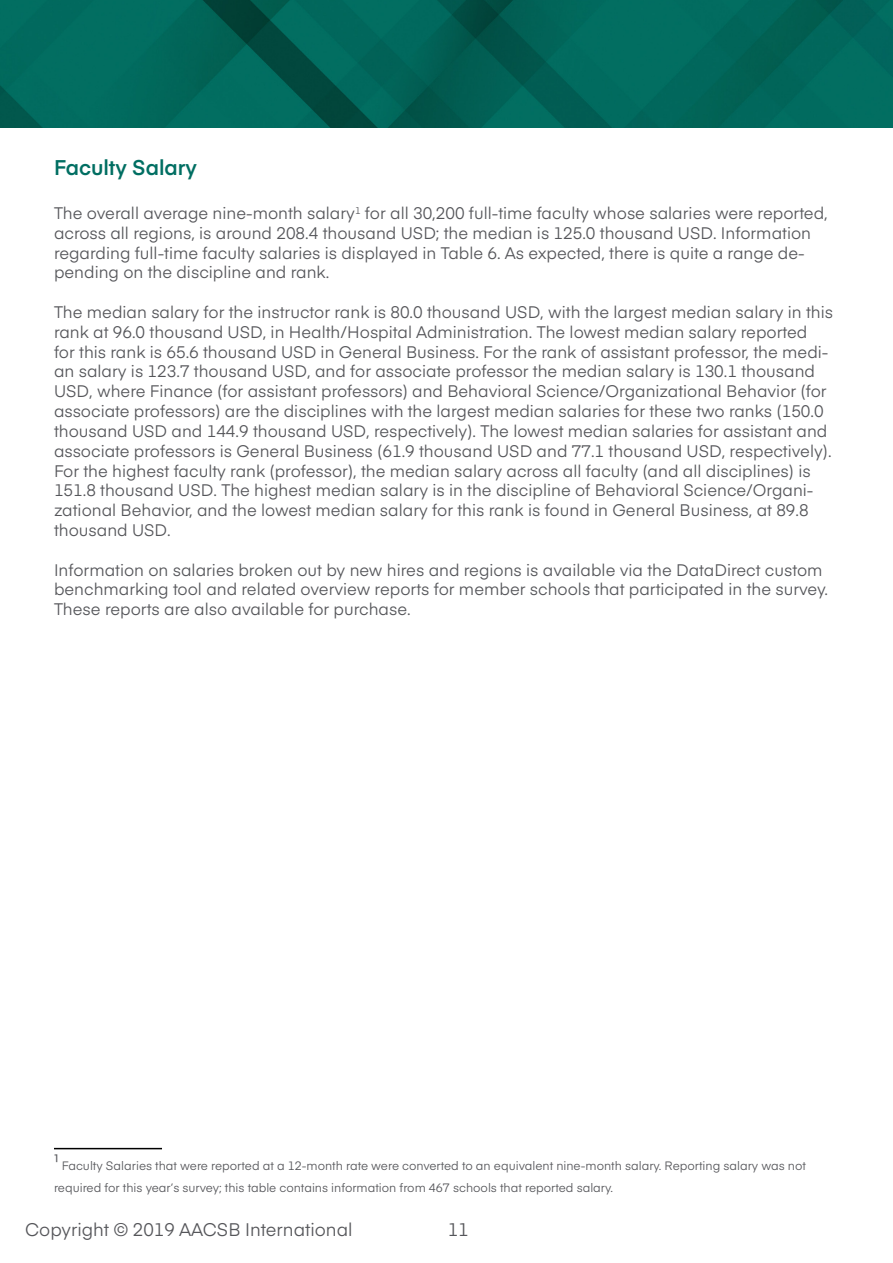
<style>
.page{position:relative;width:893px;height:1263px;background:#fff}
.page>*{position:absolute;margin:0;border:0;box-sizing:border-box;transform-origin:0 0}
.t1{font:600 21px "Eina 03";color:#006e62}
.t2{font:18px "Eina 03";color:#55565a}
.t3{font:16.5px/19.8px "Eina 03";color:#55565a}
.t4{font:12px/21.6px "Eina 03";color:#55565a}
.s1{font-size:18px}
</style>
<div class="page">
<img style="left:0;top:0;width:893px;height:128px">
<hr style="left:54px;top:1148px;width:108px;height:1px;background:#000">
<p class="t1" style="left:54px;top:152px;width:144px">Faculty Salary</p>
<p class="t3" style="left:54px;top:202px;width:775px">The overall average nine-month salary<sup>1</sup> for all 30,200 full-time faculty whose salaries were reported, across all regions, is around 208.4 thousand USD; the median is 125.0 thousand USD. Information regarding full-time faculty salaries is displayed in Table 6. As expected, there is quite a range de&shy;pending on the discipline and rank.</p>
<p class="t3" style="left:54px;top:301px;width:781px">The median salary for the instructor rank is 80.0 thousand USD, with the largest median salary in this rank at 96.0 thousand USD, in Health/Hospital Administration. The lowest median salary reported<br>for this rank is 65.6 thousand USD in General Business. For the rank of assistant professor, the medi&shy;an salary is 123.7 thousand USD, and for associate professor the median salary is 130.1 thousand USD, where Finance (for assistant professors) and Behavioral Science/Organizational Behavior (for associate professors) are the disciplines with the largest median salaries for these two ranks (150.0 thousand USD and 144.9 thousand USD, respectively). The lowest median salaries for assistant and associate professors is General Business (61.9 thousand USD and 77.1 thousand USD, respectively).<br>For the highest faculty rank (professor), the median salary across all faculty (and all disciplines) is 151.8 thousand USD. The highest median salary is in the discipline of Behavioral Science/Organi&shy;zational Behavior, and the lowest median salary for this rank is found in General Business, at 89.8 thousand USD.</p>
<p class="t3" style="left:54px;top:559px;width:775px">Information on salaries broken out by new hires and regions is available via the DataDirect custom benchmarking tool and related overview reports for member schools that participated in the survey.<br>These reports are also available for purchase.</p>
<p class="t4" style="left:54px;top:1154px;width:753px"><span class="s1">¹</span> Faculty Salaries that were reported at a 12-month rate were converted to an equivalent nine-month salary. Reporting salary was not required for this year’s survey; this table contains information from 467 schools that reported salary.</p>
<p class="t2" style="left:25px;top:1216px;width:329px">Copyright © 2019 AACSB International</p>
<p class="t2" style="left:448px;top:1216px;width:22px">11</p>
</div>
